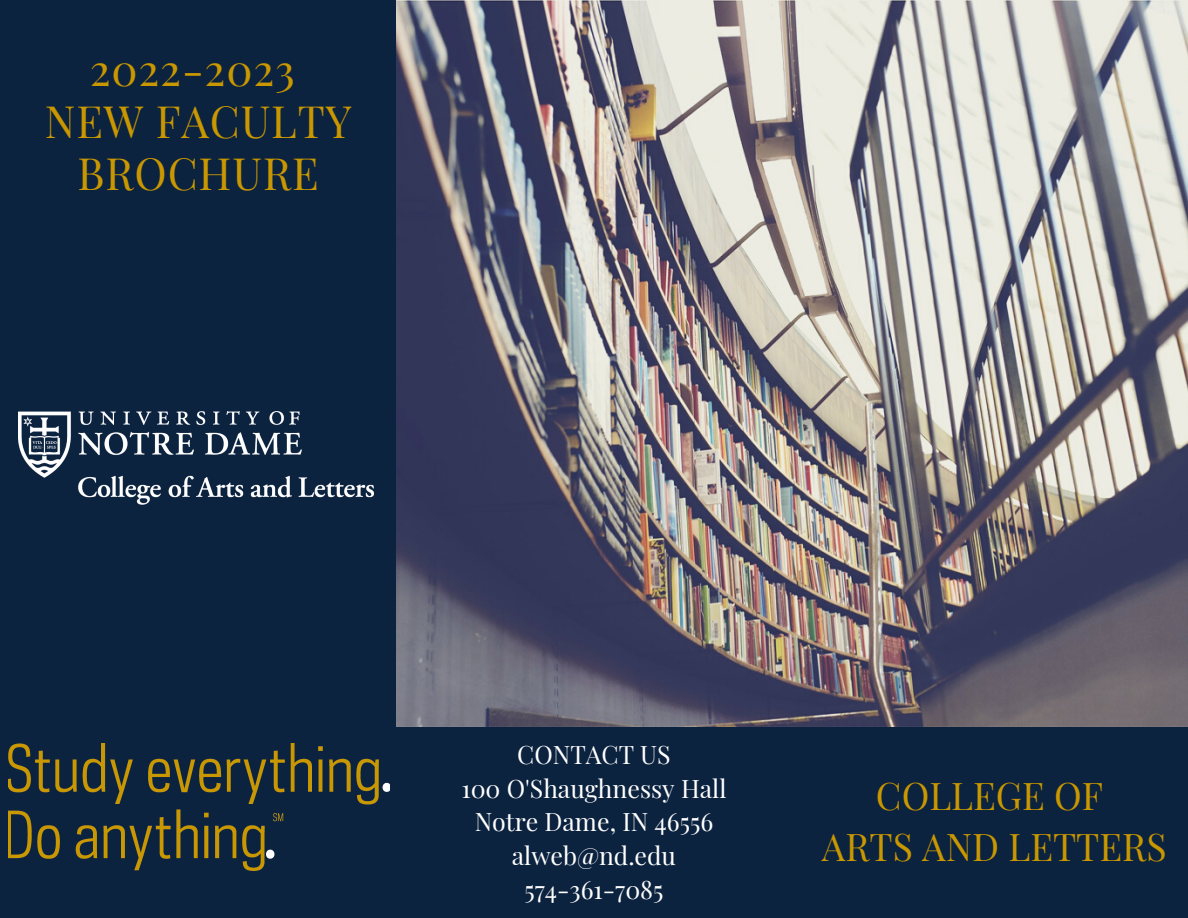
<style>
.page{position:relative;width:1188px;height:918px;background:#0c2340}
.page>*{position:absolute;margin:0;border:0;box-sizing:border-box;transform-origin:0 0}
.t1{font:43.65px/51.8px "Playfair Display";letter-spacing:.02em;color:#c99700;text-align:center}
.t2{font:37.35px/51.8px "Playfair Display";color:#c99700;text-align:center}
.t3{font:24.9px/33.8px "Playfair Display";color:#fff;text-align:center}
</style>
<div class="page">
<img style="left:397px;top:0;width:791px;height:727px">
<img style="left:19px;top:412px;width:355px;height:93px">
<img style="left:8px;top:744px;width:382px;height:127px">
<h1 class="t1" style="left:45px;top:42px;width:308px">2022-2023<br>NEW FACULTY<br>BROCHURE</h1>
<p class="t3" style="left:461px;top:737px;width:267px">CONTACT US<br>100 O'Shaughnessy Hall<br>Notre Dame, IN 46556 alweb@nd.edu<br>574-361-7085</p>
<h2 class="t2" style="left:822px;top:768px;width:346px">COLLEGE OF<br>ARTS AND LETTERS</h2>
</div>
